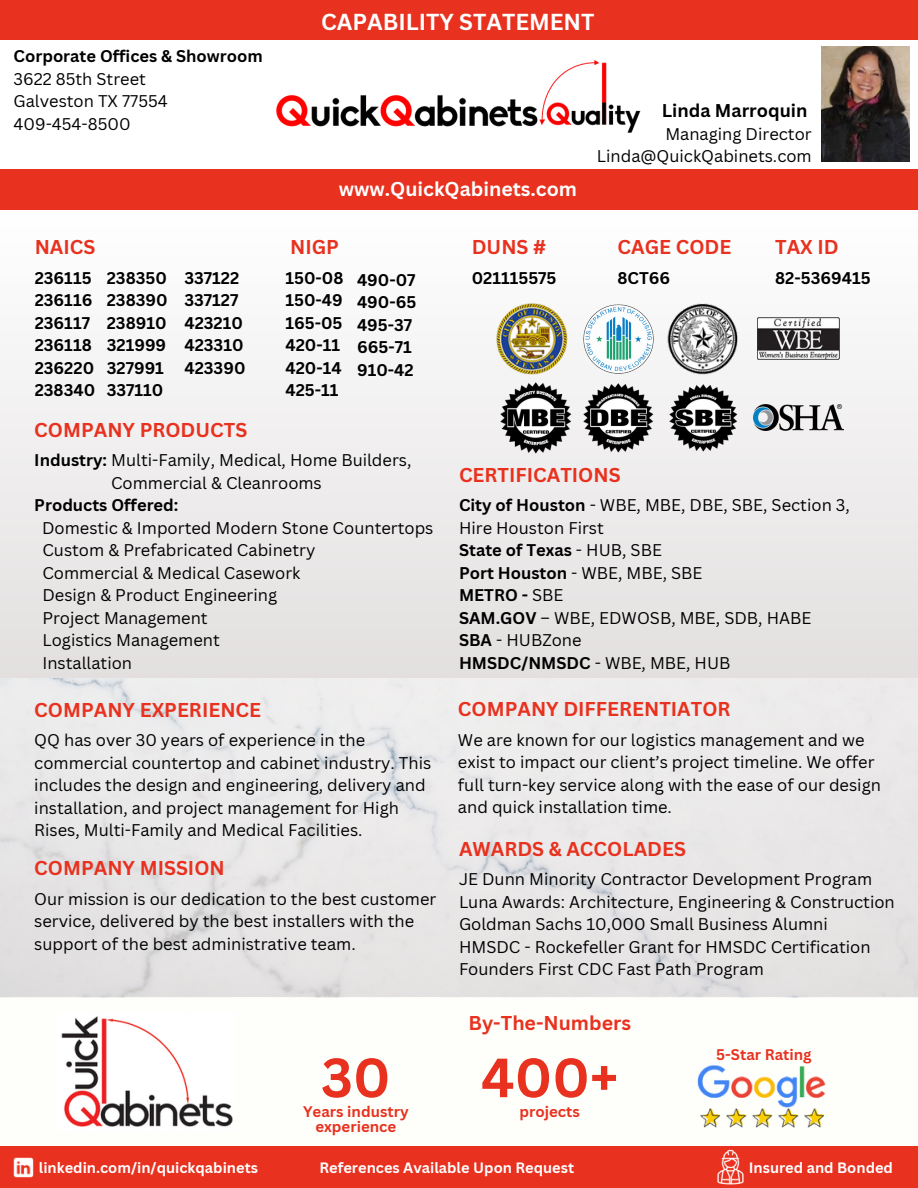
<style>
.page{position:relative;width:918px;height:1188px;background:#fff}
.page>*{position:absolute;margin:0;border:0;box-sizing:border-box;transform-origin:0 0}
.t1{font:700 54px "Canva Sans";color:#e8311f}
.t2{font:700 22.5px "Canva Sans";color:#fff}
.t3{font:700 19.5px "Canva Sans";color:#e8311f}
.t4{font:700 19.5px "Canva Sans";color:#fff}
.t5{font:700 18px "Canva Sans";color:#000}
.t6{font:16.5px/22.5px "Canva Sans";color:#000}
.t7{font:700 16.5px/22.5px "Canva Sans";color:#000}
.t8{font:700 15px/14.7px "Canva Sans";color:#e8311f;text-align:center}
.t9{font:700 14.55px "Canva Sans";color:#fff}
.s1{font-weight:700}
</style>
<div class="page">
<svg style="left:0;top:303px;width:918px;height:376px;fill:#edebeb"></svg>
<div style="left:0;top:997px;width:918px;height:191px;background:#fefffb"></div>
<div style="left:0;top:0;width:918px;height:210px;background:#e8311f"></div>
<div style="left:0;top:40px;width:918px;height:128px;background:#fff"></div>
<img style="left:821px;top:47px;width:89px;height:115px">
<img style="left:276px;top:60px;width:365px;height:73px">
<div style="left:0;top:1146px;width:918px;height:42px;background:#e8311f"></div>
<img style="left:13px;top:1157px;width:21px;height:21px">
<img style="left:697px;top:1065px;width:129px;height:63px">
<img style="left:754px;top:405px;width:90px;height:26px">
<img style="left:757px;top:318px;width:83px;height:42px">
<img style="left:500px;top:383px;width:71px;height:70px">
<img style="left:497px;top:304px;width:71px;height:71px">
<img style="left:584px;top:383px;width:70px;height:70px">
<img style="left:670px;top:384px;width:67px;height:68px">
<img style="left:584px;top:304px;width:69px;height:70px">
<img style="left:664px;top:303px;width:79px;height:71px">
<img style="left:717px;top:1149px;width:27px;height:36px">
<img style="left:61px;top:1016px;width:172px;height:111px">
<h5 class="t6" style="left:14px;top:44px;width:251px"><span class="s1">Corporate Offices &amp; Showroom<br></span>3622 85th Street<br>Galveston TX 77554<br>409-454-8500</h5>
<h5 class="t2" style="left:321px;top:6px;width:275px">CAPABILITY STATEMENT</h5>
<h5 class="t4" style="left:339px;top:175px;width:240px">www.QuickQabinets.com</h5>
<p class="t5" style="left:662px;top:98px;width:147px">Linda Marroquin</p>
<p class="t6" style="left:597px;top:122px;width:216px;text-align:right">Managing Director<br>Linda@QuickQabinets.com</p>
<p class="t3" style="left:35px;top:234px;width:62px">NAICS</p>
<p class="t7" style="left:35px;top:266px;width:62px">236115<br>236116<br>236117<br>236118<br>236220<br>238340</p>
<p class="t3" style="left:34px;top:416px;width:215px">COMPANY PRODUCTS</p>
<p class="t6" style="left:34px;top:449px;width:379px"><span class="s1">Industry:</span> Multi-Family, Medical, Home Builders,</p>
<p class="t6" style="left:111px;top:471px;width:212px">Commercial &amp; Cleanrooms</p>
<p class="t7" style="left:34px;top:494px;width:146px">Products Offered:</p>
<p class="t6" style="left:42px;top:516px;width:393px">Domestic &amp; Imported Modern Stone Countertops</p>
<p class="t6" style="left:42px;top:539px;width:274px">Custom &amp; Prefabricated Cabinetry</p>
<p class="t6" style="left:42px;top:561px;width:260px">Commercial &amp; Medical Casework</p>
<p class="t6" style="left:42px;top:584px;width:236px">Design &amp; Product Engineering</p>
<p class="t6" style="left:42px;top:606px;width:167px">Project Management</p>
<p class="t6" style="left:42px;top:629px;width:179px">Logistics Management</p>
<p class="t6" style="left:42px;top:651px;width:91px">Installation</p>
<h5 class="t3" style="left:290px;top:234px;width:50px">NIGP</h5>
<h5 class="t7" style="left:285px;top:266px;width:60px">150-08<br>150-49<br>165-05<br>420-11<br>420-14<br>425-11</h5>
<p class="t7" style="left:107px;top:266px;width:62px">238350<br>238390<br>238910<br>321999<br>327991<br>337110</p>
<p class="t7" style="left:184px;top:266px;width:63px">337122<br>337127<br>423210<br>423310<br>423390</p>
<h5 class="t7" style="left:357px;top:268px;width:61px">490-07<br>490-65<br>495-37<br>665-71<br>910-42</h5>
<h6 class="t3" style="left:34px;top:696px;width:228px">COMPANY EXPERIENCE</h6>
<h6 class="t6" style="left:34px;top:729px;width:399px">QQ has over 30 years of experience in the commercial countertop and cabinet industry. This includes the design and engineering, delivery and installation, and project management for High Rises, Multi-Family and Medical Facilities.</h6>
<h6 class="t3" style="left:34px;top:854px;width:192px">COMPANY MISSION</h6>
<h6 class="t6" style="left:34px;top:887px;width:404px">Our mission is our dedication to the best customer service, delivered by the best installers with the support of the best administrative team.</h6>
<p class="t1" style="left:321px;top:1040px;width:71px">30</p>
<p class="t8" style="left:303px;top:1104px;width:107px">Years industry experience</p>
<h6 class="t3" style="left:472px;top:234px;width:76px">DUNS #</h6>
<h6 class="t7" style="left:472px;top:266px;width:86px">021115575</h6>
<h5 class="t3" style="left:617px;top:234px;width:115px">CAGE CODE</h5>
<h5 class="t7" style="left:617px;top:266px;width:54px">8CT66</h5>
<p class="t3" style="left:775px;top:234px;width:65px">TAX ID</p>
<p class="t7" style="left:775px;top:266px;width:97px">82-5369415</p>
<p class="t3" style="left:459px;top:461px;width:163px">CERTIFICATIONS</p>
<p class="t6" style="left:459px;top:494px;width:392px"><span class="s1">City of Houston</span> - WBE, MBE, DBE, SBE, Section 3,<br>Hire Houston First<br><span class="s1">State of Texas</span> - HUB, SBE<br><span class="s1">Port Houston</span> - WBE, MBE, SBE<br><span class="s1">METRO -</span> SBE<br><span class="s1">SAM.GOV</span> – WBE, EDWOSB, MBE, SDB, HABE<br><span class="s1">SBA</span> - HUBZone<br><span class="s1">HMSDC/NMSDC</span> - WBE, MBE, HUB</p>
<p class="t3" style="left:458px;top:696px;width:274px">COMPANY DIFFERENTIATOR</p>
<p class="t6" style="left:458px;top:728px;width:425px">We are known for our logistics management and we exist to impact our client’s project timeline. We offer full turn-key service along with the ease of our design and quick installation time.</p>
<h6 class="t3" style="left:459px;top:835px;width:229px">AWARDS &amp; ACCOLADES</h6>
<h6 class="t6" style="left:459px;top:868px;width:437px">JE Dunn Minority Contractor Development Program Luna Awards: Architecture, Engineering &amp; Construction Goldman Sachs 10,000 Small Business Alumni<br>HMSDC - Rockefeller Grant for HMSDC Certification Founders First CDC Fast Path Program</h6>
<h6 class="t3" style="left:468px;top:1009px;width:164px">By-The-Numbers</h6>
<p class="t1" style="left:481px;top:1040px;width:139px">400+</p>
<p class="t8" style="left:520px;top:1104px;width:62px">projects</p>
<h6 class="t8" style="left:716px;top:1047px;width:97px">5-Star Rating</h6>
<h3 class="t9" style="left:319px;top:1157px;width:256px">References Available Upon Request</h3>
<p class="t9" style="left:39px;top:1157px;width:221px">linkedin.com/in/quickqabinets</p>
<p class="t9" style="left:749px;top:1157px;width:146px">Insured and Bonded</p>
</div>
